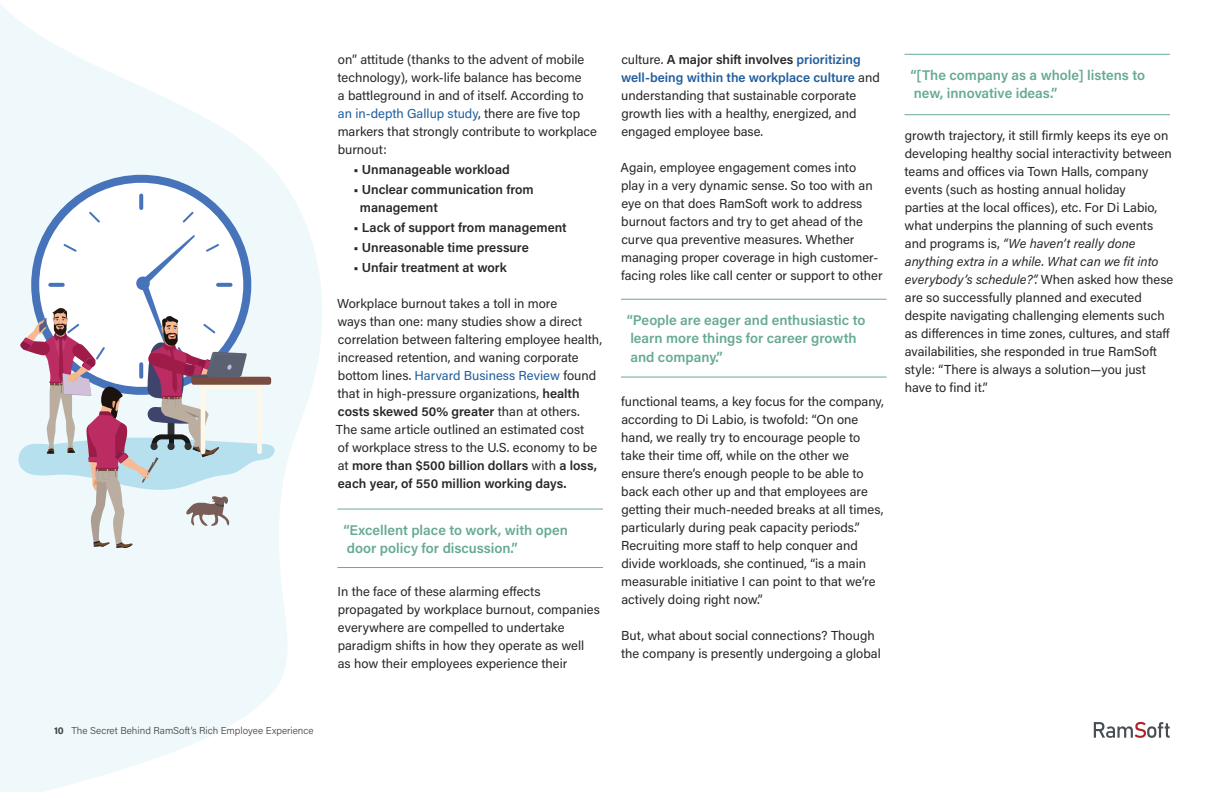
<style>
.page{position:relative;width:1224px;height:792px;background:#fff}
.page>*{position:absolute;margin:0;border:0;box-sizing:border-box;transform-origin:0 0}
.t1{font:600 14px/18.5px "Acumin Pro";color:#67aa95}
.t2{font:13px/18px "Acumin Pro";color:#292829}
.t3{font:600 13px/18px "Acumin Pro";color:#292829}
.t4{font:300 10px "Acumin Pro";color:#414042}
.s1{font-weight:700}
.s2{color:#215e9e}
.s3{font-weight:600}
.s4{font-weight:600;color:#215e9e}
.s5{font-style:italic}
</style>
<div class="page">
<svg style="left:0;top:4px;width:322px;height:788px;fill:#eff8fa"></svg>
<div style="left:35px;top:179px;width:212px;height:212px;background:#fff;border-radius:50%"></div>
<svg style="left:139px;top:196px;width:4px;height:12px"></svg>
<svg style="left:89px;top:211px;width:11px;height:12px"></svg>
<svg style="left:182px;top:211px;width:12px;height:12px"></svg>
<svg style="left:15px;top:235px;width:261px;height:313px"></svg>
<svg style="left:1094px;top:722px;width:76px;height:16px"></svg>
<hr style="left:338px;top:509px;width:265px;height:1px;background:#67aa95">
<hr style="left:621px;top:299px;width:265px;height:1px;background:#67aa95">
<hr style="left:904px;top:54px;width:266px;height:1px;background:#67aa95">
<hr style="left:338px;top:567px;width:265px;height:1px;background:#67aa95">
<hr style="left:621px;top:377px;width:265px;height:1px;background:#67aa95">
<hr style="left:904px;top:114px;width:266px;height:1px;background:#67aa95">
<p class="t4" style="left:54px;top:723px;width:261px"><span class="s1">10</span> The Secret Behind RamSoft’s Rich Employee Experience</p>
<p class="t2" style="left:338px;top:49px;width:261px">on” attitude (thanks to the advent of mobile technology), work-life balance has become<br>a battleground in and of itself. According to <span class="s2">an in-depth Gallup study</span>, there are five top markers that strongly contribute to workplace burnout:</p>
<p class="t3" style="left:354px;top:159px;width:158px">• Unmanageable workload</p>
<p class="t3" style="left:360px;top:179px;width:175px;text-indent:-6px">• Unclear communication from management</p>
<p class="t3" style="left:354px;top:217px;width:215px">• Lack of support from management</p>
<p class="t3" style="left:354px;top:237px;width:177px">• Unreasonable time pressure</p>
<p class="t3" style="left:354px;top:257px;width:155px">• Unfair treatment at work</p>
<p class="t2" style="left:336px;top:293px;width:268px">Workplace burnout takes a toll in more<br>ways than one: many studies show a direct correlation between faltering employee health, increased retention, and waning corporate bottom lines. <span class="s2">Harvard Business Review</span> found that in high-pressure organizations, <span class="s3">health costs skewed 50% greater</span> than at others.<br>The same article outlined an estimated cost<br>of workplace stress to the U.S. economy to be at <span class="s3">more than $500 billion dollars</span> with <span class="s3">a loss, each year, of 550 million working days.</span></p>
<p class="t1" style="left:343px;top:520px;width:226px">“Excellent place to work, with open door policy for discussion.”</p>
<p class="t2" style="left:338px;top:582px;width:264px">In the face of these alarming effects propagated by workplace burnout, companies everywhere are compelled to undertake paradigm shifts in how they operate as well as how their employees experience their</p>
<p class="t2" style="left:621px;top:50px;width:260px">culture. <span class="s3">A major shift involves</span> <span class="s4">prioritizing well-being within the workplace culture</span> and understanding that sustainable corporate growth lies with a healthy, energized, and engaged employee base.</p>
<p class="t2" style="left:621px;top:158px;width:264px">Again, employee engagement comes into play in a very dynamic sense. So too with an eye on that does RamSoft work to address burnout factors and try to get ahead of the curve qua preventive measures. Whether managing proper coverage in high customer&shy;facing roles like call center or support to other</p>
<p class="t1" style="left:627px;top:310px;width:240px">“People are eager and enthusiastic to learn more things for career growth and company.”</p>
<p class="t2" style="left:621px;top:392px;width:264px">functional teams, a key focus for the company, according to Di Labio, is twofold: “On one hand, we really try to encourage people to take their time off, while on the other we ensure there’s enough people to be able to back each other up and that employees are getting their much-needed breaks at all times, particularly during peak capacity periods.” Recruiting more staff to help conquer and divide workloads, she continued, “is a main measurable initiative I can point to that we’re actively doing right now.”</p>
<p class="t2" style="left:621px;top:626px;width:261px">But, what about social connections? Though the company is presently undergoing a global</p>
<p class="t1" style="left:910px;top:65px;width:236px">“[The company as a whole] listens to new, innovative ideas.”</p>
<p class="t2" style="left:904px;top:126px;width:270px">growth trajectory, it still firmly keeps its eye on developing healthy social interactivity between teams and offices via Town Halls, company events (such as hosting annual holiday<br>parties at the local offices), etc. For Di Labio, what underpins the planning of such events and programs is, <span class="s5">“We haven’t really done anything extra in a while. What can we fit into everybody’s schedule?”.</span> When asked how these are so successfully planned and executed despite navigating challenging elements such as differences in time zones, cultures, and staff availabilities, she responded in true RamSoft style: “There is always a solution—you just have to find it.”</p>
</div>
